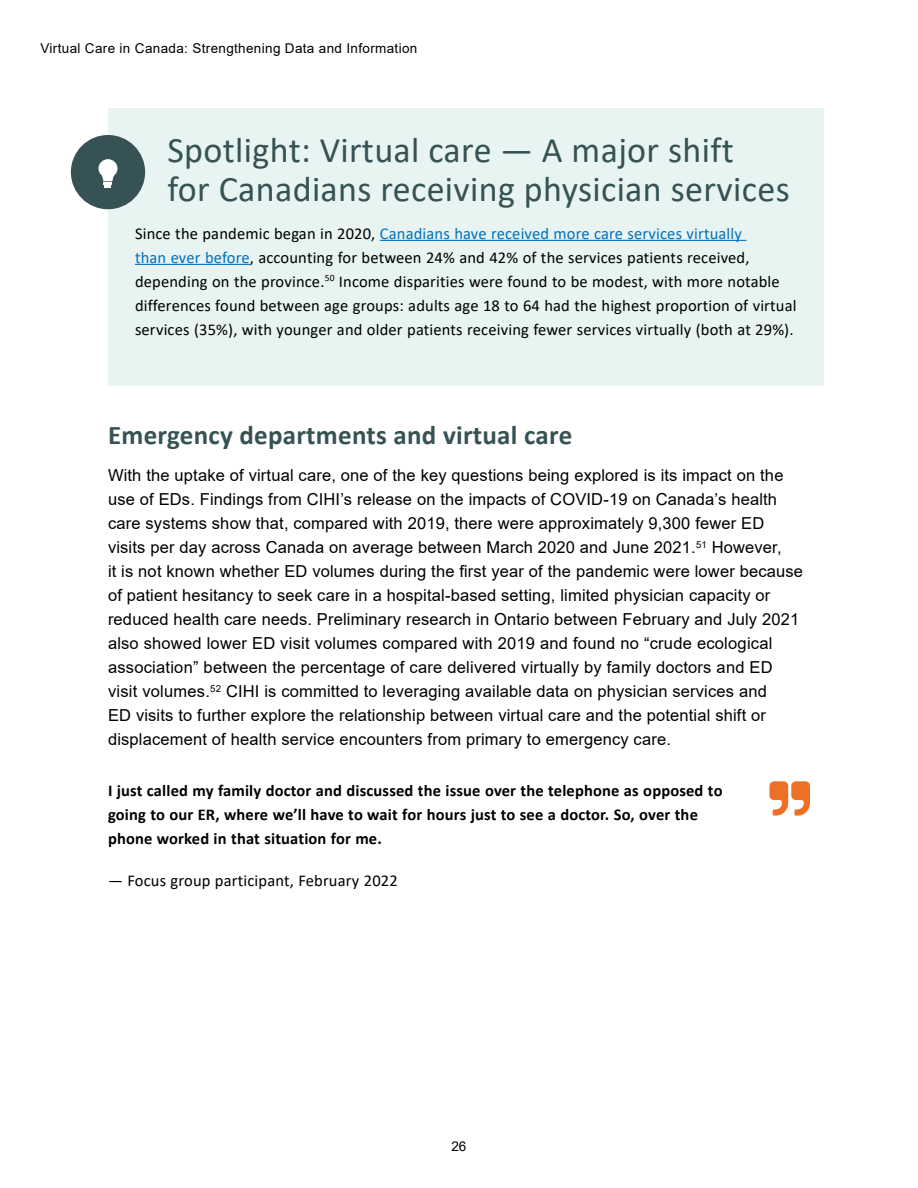
<style>
.page{position:relative;width:918px;height:1188px;background:#fff}
.page>*{position:absolute;margin:0;border:0;box-sizing:border-box;transform-origin:0 0}
.sidebar_H1{font:36px/39px "Calibri";letter-spacing:.01em;color:#365254}
.H3{font:700 27px "Calibri";letter-spacing:.01em;color:#365254}
.body{font:16.5px/24px "Arial";letter-spacing:.01em;color:#000}
.sidebar_body{font:16.5px/24px "Calibri";letter-spacing:.01em;color:#000}
.quote{font:700 16.5px/24px "Calibri";letter-spacing:.01em;color:#000}
.quote-2{font:16.5px "Calibri";letter-spacing:.01em;color:#000}
.t1{font:13.5px "Arial";letter-spacing:.025em;color:#000}
.s1{color:#0070c0}
</style>
<div class="page">
<svg style="left:770px;top:781px;width:40px;height:35px"></svg>
<div style="left:108px;top:108px;width:716px;height:278px;background:#e7f4f1"></div>
<hr style="left:380px;top:240px;width:366px;height:1px;background:#0070c0">
<hr style="left:135px;top:264px;width:115px;height:1px;background:#0070c0">
<div style="left:71px;top:135px;width:74px;height:74px;background:#365254;border-radius:50%"></div>
<svg style="left:98px;top:159px;width:20px;height:29px"></svg>
<p class="t1" style="left:40px;top:38px;width:378px">Virtual Care in Canada: Strengthening Data and Information</p>
<p class="sidebar_H1" style="left:167px;top:130px;width:624px">Spotlight: Virtual care — A major shift<br>for Canadians receiving physician services</p>
<p class="sidebar_body" style="left:135px;top:221px;width:663px">Since the pandemic began in 2020, <span class="s1">Canadians have received more care services virtually<br>than ever before</span>, accounting for between 24% and 42% of the services patients received, depending on the province.<sup>50</sup> Income disparities were found to be modest, with more notable differences found between age groups: adults age 18 to 64 had the highest proportion of virtual services (35%), with younger and older patients receiving fewer services virtually (both at 29%).</p>
<h4 class="H3" style="left:108px;top:415px;width:466px">Emergency departments and virtual care</h4>
<p class="body" style="left:108px;top:463px;width:697px">With the uptake of virtual care, one of the key questions being explored is its impact on the use of EDs. Findings from CIHI’s release on the impacts of COVID-19 on Canada’s health care systems show that, compared with 2019, there were approximately 9,300 fewer ED visits per day across Canada on average between March 2020 and June 2021.<sup>51</sup> However,<br>it is not known whether ED volumes during the first year of the pandemic were lower because of patient hesitancy to seek care in a hospital-based setting, limited physician capacity or reduced health care needs. Preliminary research in Ontario between February and July 2021 also showed lower ED visit volumes compared with 2019 and found no “crude ecological association” between the percentage of care delivered virtually by family doctors and ED visit volumes.<sup>52</sup> CIHI is committed to leveraging available data on physician services and<br>ED visits to further explore the relationship between virtual care and the potential shift or displacement of health service encounters from primary to emergency care.</p>
<p class="quote" style="left:108px;top:778px;width:616px">I just called my family doctor and discussed the issue over the telephone as opposed to going to our ER, where we’ll have to wait for hours just to see a doctor. So, over the phone worked in that situation for me.</p>
<p class="quote-2" style="left:108px;top:869px;width:291px">— Focus group participant, February 2022</p>
<p class="t1" style="left:451px;top:1137px;width:17px">26</p>
</div>
